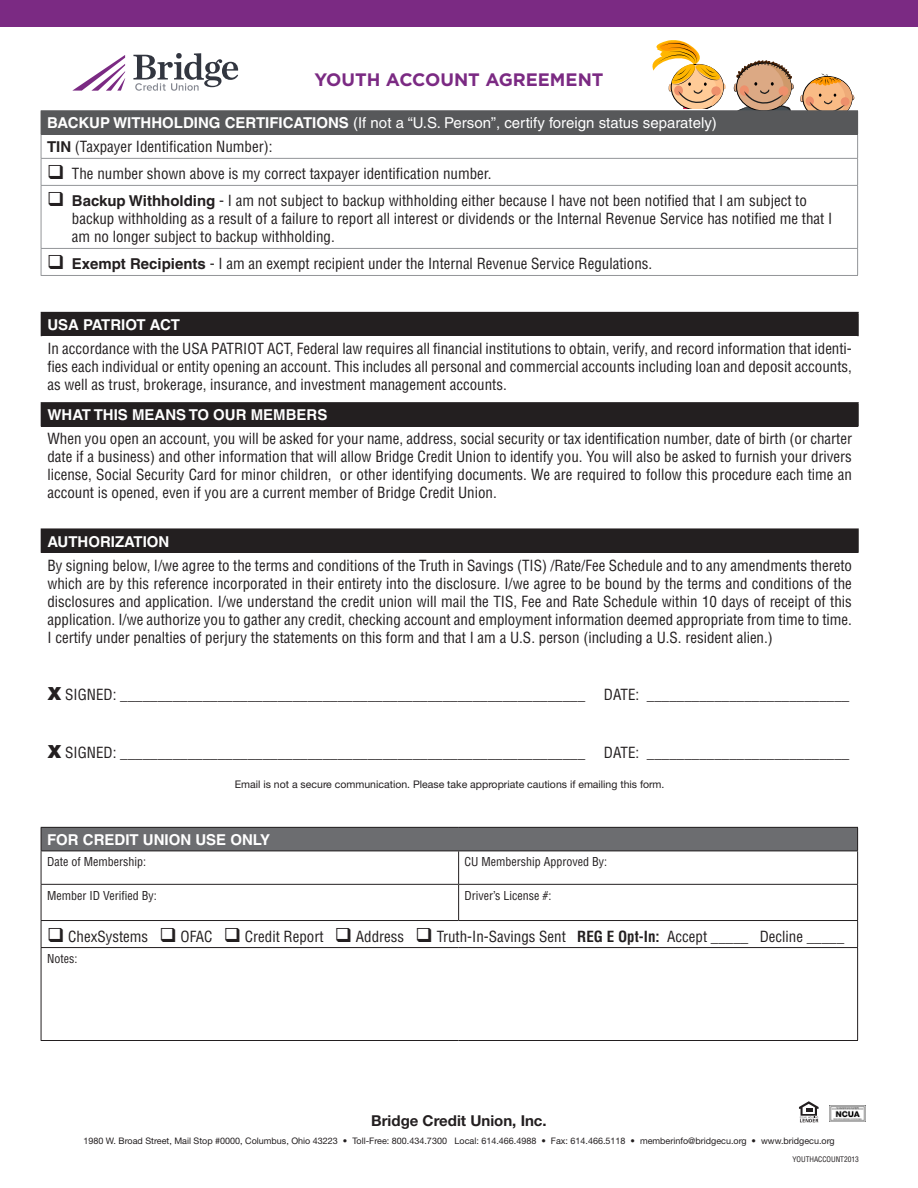
<style>
.page{position:relative;width:918px;height:1188px;background:#fff}
.page>*{position:absolute;margin:0;border:0;box-sizing:border-box;transform-origin:0 0}
.t1{font:700 18px "Gotham";color:#7b2a83}
.t2{font:condensed 15px/18px "Helvetica";color:#231f20;text-align:justify}
.t3{font:700 15px "Helvetica";color:#fff}
.t4{font:15px "Helvetica";color:#fff}
.t5{font:700 15px "Helvetica Neue LT Std";color:#231f20}
.t6{font:700 15px "Helvetica";letter-spacing:-.02em;color:#fff}
.t7{font:condensed 12px "Helvetica";color:#231f20}
.t8{font:10.5px "Helvetica Neue LT Std";color:#231f20}
.t9{font:9px "Helvetica Neue LT Std";color:#231f20}
.t10{font:condensed 7.5px "Helvetica";color:#231f20}
.s1{font-weight:700;font-stretch:normal}
.s2{font-weight:900;font-stretch:normal;font-size:18px}
.s3{font-weight:700}
</style>
<div class="page">
<svg style="left:133px;top:53px;width:105px;height:38px"></svg>
<svg style="left:72px;top:55px;width:53px;height:36px"></svg>
<img style="left:830px;top:1105px;width:35px;height:17px">
<svg style="left:799px;top:1101px;width:20px;height:21px"></svg>
<div style="left:0;top:0;width:918px;height:27px;background:#7b2a83"></div>
<div style="left:41px;top:111px;width:817px;height:23px;background:#57585a"></div>
<hr style="left:41px;top:158px;width:817px;height:1px;background:#939598">
<hr style="left:41px;top:185px;width:817px;height:1px;background:#939598">
<hr style="left:41px;top:186px;width:1px;height:62px;background:#939598">
<hr style="left:857px;top:186px;width:1px;height:62px;background:#939598">
<hr style="left:41px;top:248px;width:817px;height:1px;background:#939598">
<svg style="left:41px;top:249px;width:1px;height:26px"></svg>
<svg style="left:857px;top:249px;width:1px;height:26px"></svg>
<hr style="left:41px;top:275px;width:817px;height:1px;background:#939598">
<hr style="left:41px;top:110px;width:817px;height:1px;background:#57585a">
<svg style="left:41px;top:135px;width:1px;height:50px"></svg>
<svg style="left:650px;top:40px;width:208px;height:145px"></svg>
<hr style="left:41px;top:134px;width:817px;height:1px;background:#57585a">
<div style="left:41px;top:313px;width:817px;height:23px;background:#231f20"></div>
<hr style="left:41px;top:312px;width:818px;height:1px;background:#231f20">
<hr style="left:857px;top:313px;width:2px;height:23px;background:#231f20">
<div style="left:41px;top:403px;width:817px;height:23px;background:#231f20"></div>
<hr style="left:41px;top:402px;width:818px;height:2px;background:#231f20">
<hr style="left:857px;top:404px;width:2px;height:22px;background:#231f20">
<div style="left:41px;top:529px;width:817px;height:24px;background:#231f20"></div>
<hr style="left:41px;top:528px;width:818px;height:2px;background:#231f20">
<hr style="left:857px;top:530px;width:2px;height:23px;background:#231f20">
<div style="left:41px;top:827px;width:817px;height:24px;background:#6c6d70"></div>
<hr style="left:41px;top:827px;width:418px;height:1px;background:#231f20">
<svg style="left:41px;top:828px;width:1px;height:23px"></svg>
<hr style="left:459px;top:827px;width:399px;height:1px;background:#231f20">
<svg style="left:857px;top:828px;width:1px;height:23px"></svg>
<hr style="left:41px;top:851px;width:418px;height:1px;background:#231f20">
<hr style="left:41px;top:851px;width:1px;height:33px;background:#231f20">
<hr style="left:459px;top:851px;width:399px;height:1px;background:#231f20">
<hr style="left:458px;top:851px;width:1px;height:33px;background:#231f20">
<hr style="left:857px;top:851px;width:1px;height:33px;background:#231f20">
<hr style="left:41px;top:884px;width:418px;height:1px;background:#231f20">
<hr style="left:41px;top:885px;width:1px;height:35px;background:#231f20">
<hr style="left:459px;top:884px;width:399px;height:1px;background:#231f20">
<hr style="left:458px;top:885px;width:1px;height:35px;background:#231f20">
<hr style="left:857px;top:885px;width:1px;height:35px;background:#231f20">
<hr style="left:41px;top:920px;width:418px;height:1px;background:#231f20">
<svg style="left:41px;top:921px;width:1px;height:26px"></svg>
<hr style="left:459px;top:920px;width:399px;height:1px;background:#231f20">
<svg style="left:857px;top:921px;width:1px;height:26px"></svg>
<hr style="left:41px;top:947px;width:418px;height:1px;background:#231f20">
<hr style="left:41px;top:948px;width:1px;height:92px;background:#231f20">
<hr style="left:459px;top:947px;width:399px;height:1px;background:#231f20">
<hr style="left:857px;top:948px;width:1px;height:92px;background:#231f20">
<hr style="left:41px;top:1040px;width:418px;height:1px;background:#231f20">
<hr style="left:459px;top:1040px;width:399px;height:1px;background:#231f20">
<p class="t1" style="left:314px;top:69px;width:291px">YOUTH ACCOUNT AGREEMENT</p>
<p class="t3" style="left:47px;top:114px;width:78px">Backup Withho</p>
<p class="t3" style="left:174px;top:114px;width:71px">lding certifi</p>
<p class="t3" style="left:283px;top:114px;width:21px">cations</p>
<p class="t4" style="left:353px;top:114px;width:365px">(If not a “U.S. Person”, certify foreign status separately)</p>
<p class="t2" style="left:47px;top:138px;width:227px"><span class="s1">TIN</span> (Taxpayer Identification Number):</p>
<p class="t2" style="left:47px;top:165px;width:446px">❑ The number shown above is my correct taxpayer identification number.</p>
<p class="t2" style="left:72px;top:192px;width:762px;text-align:left;text-indent:-25px">❑ <span class="s1">Backup Withholding</span> - I am not subject to backup withholding either because I have not been notified that I am subject to backup withholding as a result of a failure to report all interest or dividends or the Internal Revenue Service has notified me that I am no longer subject to backup withholding.</p>
<p class="t2" style="left:47px;top:255px;width:607px">❑ <span class="s1">Exempt Recipients</span> - I am an exempt recipient under the Internal Revenue Service Regulations.</p>
<p class="t6" style="left:47px;top:316px;width:134px">USA PATRIOT ACT</p>
<p class="t2" style="left:47px;top:340px;width:806px">In accordance with the USA PATRIOT ACT, Federal law requires all financial institutions to obtain, verify, and record information that identi&shy;fies each individual or entity opening an account. This includes all personal and commercial accounts including loan and deposit accounts, as well as trust, brokerage, insurance, and investment management accounts.</p>
<p class="t3" style="left:47px;top:406px;width:282px">WHAT THIS MEANS TO OUR MEMBERS</p>
<p class="t2" style="left:47px;top:430px;width:806px">When you open an account, you will be asked for your name, address, social security or tax identification number, date of birth (or charter date if a business) and other information that will allow Bridge Credit Union to identify you. You will also be asked to furnish your drivers license, Social Security Card for minor children, or other identifying documents. We are required to follow this procedure each time an account is opened, even if you are a current member of Bridge Credit Union.</p>
<p class="t3" style="left:47px;top:532px;width:124px">AUTHORIZATION</p>
<p class="t2" style="left:47px;top:556px;width:806px">By signing below, I/we agree to the terms and conditions of the Truth in Savings (TIS) /Rate/Fee Schedule and to any amendments thereto which are by this reference incorporated in their entirety into the disclosure. I/we agree to be bound by the terms and conditions of the disclosures and application. I/we understand the credit union will mail the TIS, Fee and Rate Schedule within 10 days of receipt of this application. I/we authorize you to gather any credit, checking account and employment information deemed appropriate from time to time.<br>I certify under penalties of perjury the statements on this form and that I am a U.S. person (including a U.S. resident alien.)</p>
<p class="t2" style="left:47px;top:686px;width:539px"><span class="s2">X</span> SIGNED: ______________________________________________________________</p>
<p class="t2" style="left:604px;top:686px;width:247px">DATE: ___________________________</p>
<p class="t2" style="left:47px;top:743px;width:539px"><span class="s2">X</span> SIGNED: ______________________________________________________________</p>
<p class="t2" style="left:604px;top:743px;width:247px">DATE: ___________________________</p>
<p class="t8" style="left:235px;top:778px;width:431px">Email is not a secure communication. Please take appropriate cautions if emailing this form.</p>
<p class="t3" style="left:47px;top:830px;width:215px">FOR CREDIT UNION USE ONLY</p>
<p class="t7" style="left:47px;top:855px;width:100px">Date of Membership:</p>
<p class="t7" style="left:465px;top:855px;width:144px">CU Membership Approved By:</p>
<p class="t7" style="left:47px;top:888px;width:111px">Member ID Verified By:</p>
<p class="t7" style="left:465px;top:888px;width:88px">Driver’s License #:</p>
<p class="t2" style="left:47px;top:927px;width:799px">❑ ChexSystems ❑ OFAC ❑ Credit Report ❑ Address ❑ Truth-In-Savings Sent <span class="s3">REG E Opt-In:</span> Accept _____ Decline _____</p>
<p class="t7" style="left:47px;top:951px;width:32px">Notes:</p>
<p class="t5" style="left:371px;top:1111px;width:177px">Bridge Credit Union, Inc.</p>
<p class="t9" style="left:83px;top:1135px;width:753px">1980 W. Broad Street, Mail Stop #0000, Columbus, Ohio 43223 • Toll-Free: 800.434.7300 Local: 614.466.4988 • Fax: 614.466.5118 • memberinfo@bridgecu.org • www.bridgecu.org</p>
<p class="t10" style="left:792px;top:1155px;width:68px">YOUTHACCOUNT2013</p>
</div>
